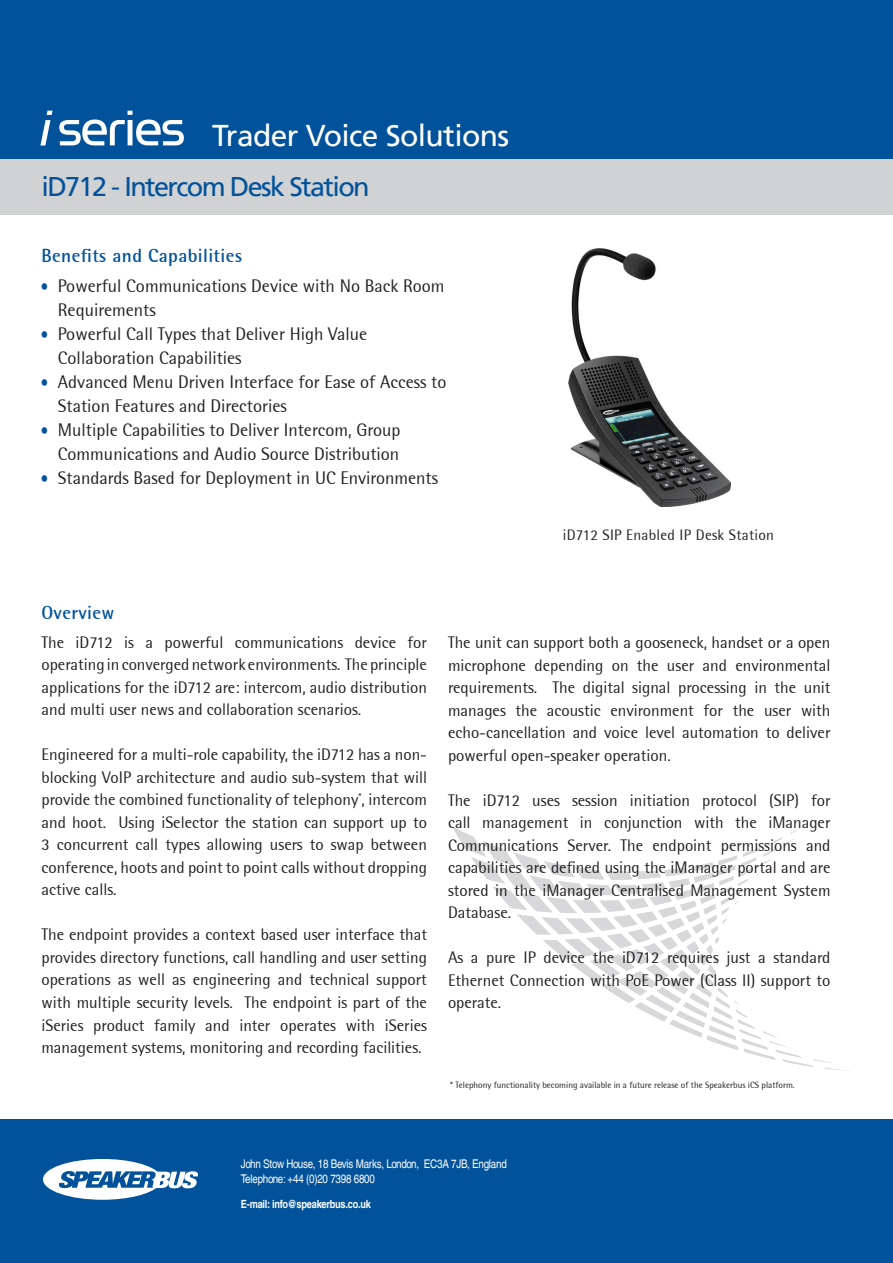
<style>
.page{position:relative;width:893px;height:1263px;background:#fff}
.page>*{position:absolute;margin:0;border:0;box-sizing:border-box;transform-origin:0 0}
.t1{font:30px "Frutiger LT";letter-spacing:-.02em;color:#fff}
.t2{font:27px "Frutiger LT";letter-spacing:-.06em;color:#01529a}
.Features_Include{font:700 18.75px "Rotis Semi Sans";letter-spacing:.02em;color:#01529a}
.overview_section{font:700 18.75px "Rotis Semi Sans";letter-spacing:.02em;color:#01529a}
.main_bullets{font:18px/24px "Rotis Semi Sans";color:#231f20}
.overview_section-2{font:16.5px/22.5px "Rotis Semi Sans";color:#231f20;text-align:justify}
.Picture_Note{font:15px "Rotis Semi Sans";letter-spacing:.02em;color:#231f20}
.Overview_Footer{font:condensed 12px "Helvetica Com";letter-spacing:-.02em;color:#fff}
.Overview_Footer-2{font:700 condensed 11.25px "Helvetica Com";letter-spacing:-.02em;color:#fff}
.note_comments{font:9px "Rotis Semi Sans";color:#231f20}
.s1{font-family:"Helvetica Com";font-stretch:condensed;font-size:21px;color:#01529a}
</style>
<div class="page">
<svg style="left:452px;top:826px;width:397px;height:245px"></svg>
<div style="left:0;top:0;width:893px;height:159px;background:#01529a"></div>
<div style="left:0;top:159px;width:893px;height:55px;background:#d1d2d4"></div>
<div style="left:0;top:1119px;width:893px;height:144px;background:#01529a"></div>
<svg style="left:43px;top:1159px;width:155px;height:41px"></svg>
<svg style="left:59px;top:111px;width:125px;height:34px"></svg>
<svg style="left:40px;top:111px;width:13px;height:35px"></svg>
<img style="left:569px;top:249px;width:161px;height:258px">
<p class="t1" style="left:212px;top:118px;width:299px">Trader Voice Solutions</p>
<p class="t2" style="left:41px;top:171px;width:330px">iD712 - Intercom Desk Station</p>
<p class="Features_Include" style="left:41px;top:244px;width:203px">Benefits and Capabilities</p>
<p class="main_bullets" style="left:58px;top:274px;width:388px;text-indent:-16px"><span class="s1">•</span> Powerful Communications Device with No Back Room<br>Requirements</p>
<p class="main_bullets" style="left:58px;top:322px;width:311px;text-indent:-16px"><span class="s1">•</span> Powerful Call Types that Deliver High Value<br>Collaboration Capabilities</p>
<p class="main_bullets" style="left:58px;top:370px;width:390px;text-indent:-16px"><span class="s1">•</span> Advanced Menu Driven Interface for Ease of Access to<br>Station Features and Directories</p>
<p class="main_bullets" style="left:41px;top:418px;width:360px;text-align:right"><span class="s1">•</span> Multiple Capabilities to Deliver Intercom, Group<br>Communications and Audio Source Distribution</p>
<p class="main_bullets" style="left:41px;top:466px;width:398px"><span class="s1">•</span> Standards Based for Deployment in UC Environments</p>
<p class="Picture_Note" style="left:563px;top:526px;width:213px">iD712 SIP Enabled IP Desk Station</p>
<p class="overview_section" style="left:41px;top:601px;width:74px">Overview</p>
<p class="overview_section-2" style="left:41px;top:631px;width:387px">The iD712 is a powerful communications device for operating in converged network environments. The principle applications for the iD712 are: intercom, audio distribution and multi user news and collaboration scenarios.</p>
<p class="overview_section-2" style="left:41px;top:743px;width:387px">Engineered for a multi-role capability, the iD712 has a non&shy;blocking VoIP architecture and audio sub-system that will provide the combined functionality of telephony<sup>*</sup>, intercom and hoot. Using iSelector the station can support up to 3 concurrent call types allowing users to swap between conference, hoots and point to point calls without dropping active calls.</p>
<p class="overview_section-2" style="left:41px;top:923px;width:387px">The endpoint provides a context based user interface that provides directory functions, call handling and user setting operations as well as engineering and technical support with multiple security levels. The endpoint is part of the iSeries product family and inter operates with iSeries management systems, monitoring and recording facilities.</p>
<p class="overview_section-2" style="left:448px;top:631px;width:384px">The unit can support both a gooseneck, handset or a open microphone depending on the user and environmental requirements. The digital signal processing in the unit manages the acoustic environment for the user with echo-cancellation and voice level automation to deliver powerful open-speaker operation.</p>
<p class="overview_section-2" style="left:448px;top:789px;width:384px">The iD712 uses session initiation protocol (SIP) for call management in conjunction with the iManager Communications Server. The endpoint permissions and capabilities are defined using the iManager portal and are stored in the iManager Centralised Management System Database.</p>
<p class="overview_section-2" style="left:448px;top:946px;width:384px">As a pure IP device the iD712 requires just a standard Ethernet Connection with PoE Power (Class II) support to operate.</p>
<p class="note_comments" style="left:450px;top:1079px;width:346px">* Telephony functionality becoming available in a future release of the Speakerbus iCS platform.</p>
<p class="Overview_Footer" style="left:241px;top:1156px;width:267px">John Stow House, 18 Bevis Marks, London, EC3A 7JB, England</p>
<p class="Overview_Footer" style="left:241px;top:1171px;width:135px">Telephone: +44 (0)20 7398 6800</p>
<p class="Overview_Footer-2" style="left:241px;top:1197px;width:131px">E-mail: info@speakerbus.co.uk</p>
</div>
